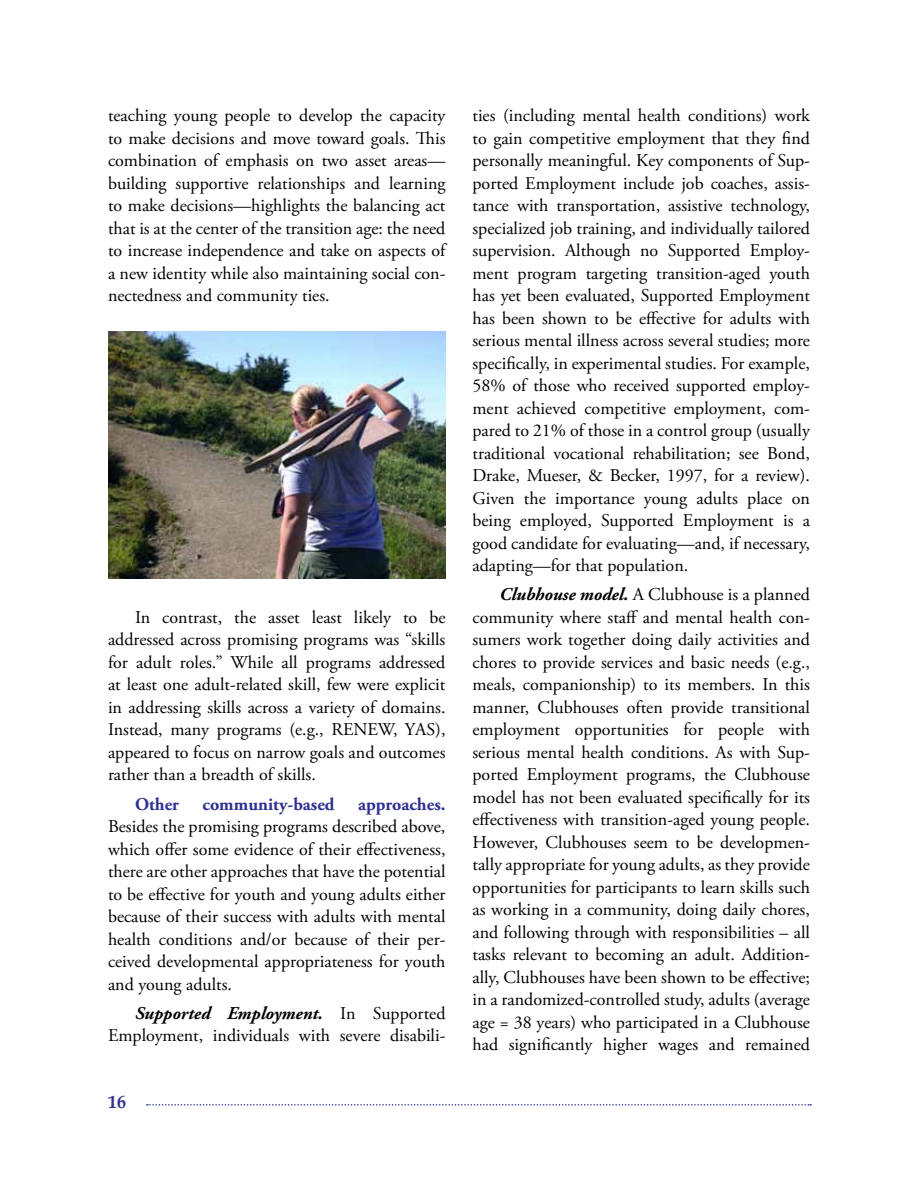
<style>
.page{position:relative;width:918px;height:1188px;background:#fff}
.page>*{position:absolute;margin:0;border:0;box-sizing:border-box;transform-origin:0 0}
.t1{font:18px/22.5px "Adobe Garamond Pro";color:#000;text-align:justify}
.t2{font:700 18px "Adobe Garamond Pro";color:#2e3092}
.t3{font:700 18px "Book Antiqua";color:#2e3092}
.s1{font-weight:700;font-style:italic}
</style>
<div class="page">
<svg style="left:147px;top:1104px;width:664px;height:2px"></svg>
<img style="left:108px;top:331px;width:338px;height:247px">
<p class="t1" style="left:108px;top:105px;width:339px">teaching young people to develop the capacity to make decisions and move toward goals. This combination of emphasis on two asset areas— building supportive relationships and learning to make decisions—highlights the balancing act that is at the center of the transition age: the need to increase independence and take on aspects of a new identity while also maintaining social con&shy;nectedness and community ties.</p>
<p class="t1" style="left:108px;top:606px;width:339px;text-indent:27px">In contrast, the asset least likely to be addressed across promising programs was “skills for adult roles.” While all programs addressed at least one adult-related skill, few were explicit in addressing skills across a variety of domains.<br>Instead, many programs (e.g., RENEW, YAS), appeared to focus on narrow goals and outcomes rather than a breadth of skills.</p>
<p class="t2" style="left:135px;top:793px;width:45px">Other</p>
<p class="t2" style="left:203px;top:793px;width:134px">community-based</p>
<p class="t2" style="left:358px;top:793px;width:89px">approaches.</p>
<p class="t1" style="left:108px;top:816px;width:339px">Besides the promising programs described above, which offer some evidence of their effectiveness, there are other approaches that have the potential to be effective for youth and young adults either because of their success with adults with mental health conditions and/or because of their per&shy;ceived developmental appropriateness for youth and young adults.</p>
<p class="t1" style="left:108px;top:1002px;width:339px;text-align:right"><span class="s1">Supported Employment.</span> In Supported<br>Employment, individuals with severe disabili-</p>
<p class="t3" style="left:108px;top:1090px;width:19px">16</p>
<p class="t1" style="left:472px;top:105px;width:339px">ties (including mental health conditions) work to gain competitive employment that they find personally meaningful. Key components of Sup&shy;ported Employment include job coaches, assis&shy;tance with transportation, assistive technology, specialized job training, and individually tailored supervision. Although no Supported Employ&shy;ment program targeting transition-aged youth has yet been evaluated, Supported Employment has been shown to be effective for adults with serious mental illness across several studies; more specifically, in experimental studies. For example, 58% of those who received supported employ&shy;ment achieved competitive employment, com&shy;pared to 21% of those in a control group (usually traditional vocational rehabilitation; see Bond, Drake, Mueser, &amp; Becker, 1997, for a review).<br>Given the importance young adults place on being employed, Supported Employment is a good candidate for evaluating—and, if necessary, adapting—for that population.</p>
<p class="t1" style="left:472px;top:584px;width:339px;text-indent:27px"><span class="s1">Clubhouse model.</span> A Clubhouse is a planned community where staff and mental health con&shy;sumers work together doing daily activities and chores to provide services and basic needs (e.g., meals, companionship) to its members. In this manner, Clubhouses often provide transitional employment opportunities for people with serious mental health conditions. As with Sup&shy;ported Employment programs, the Clubhouse model has not been evaluated specifically for its effectiveness with transition-aged young people.<br>However, Clubhouses seem to be developmen&shy;tally appropriate for young adults, as they provide opportunities for participants to learn skills such as working in a community, doing daily chores, and following through with responsibilities – all tasks relevant to becoming an adult. Addition&shy;ally, Clubhouses have been shown to be effective; in a randomized-controlled study, adults (average age = 38 years) who participated in a Clubhouse had significantly higher wages and remained</p>
</div>
